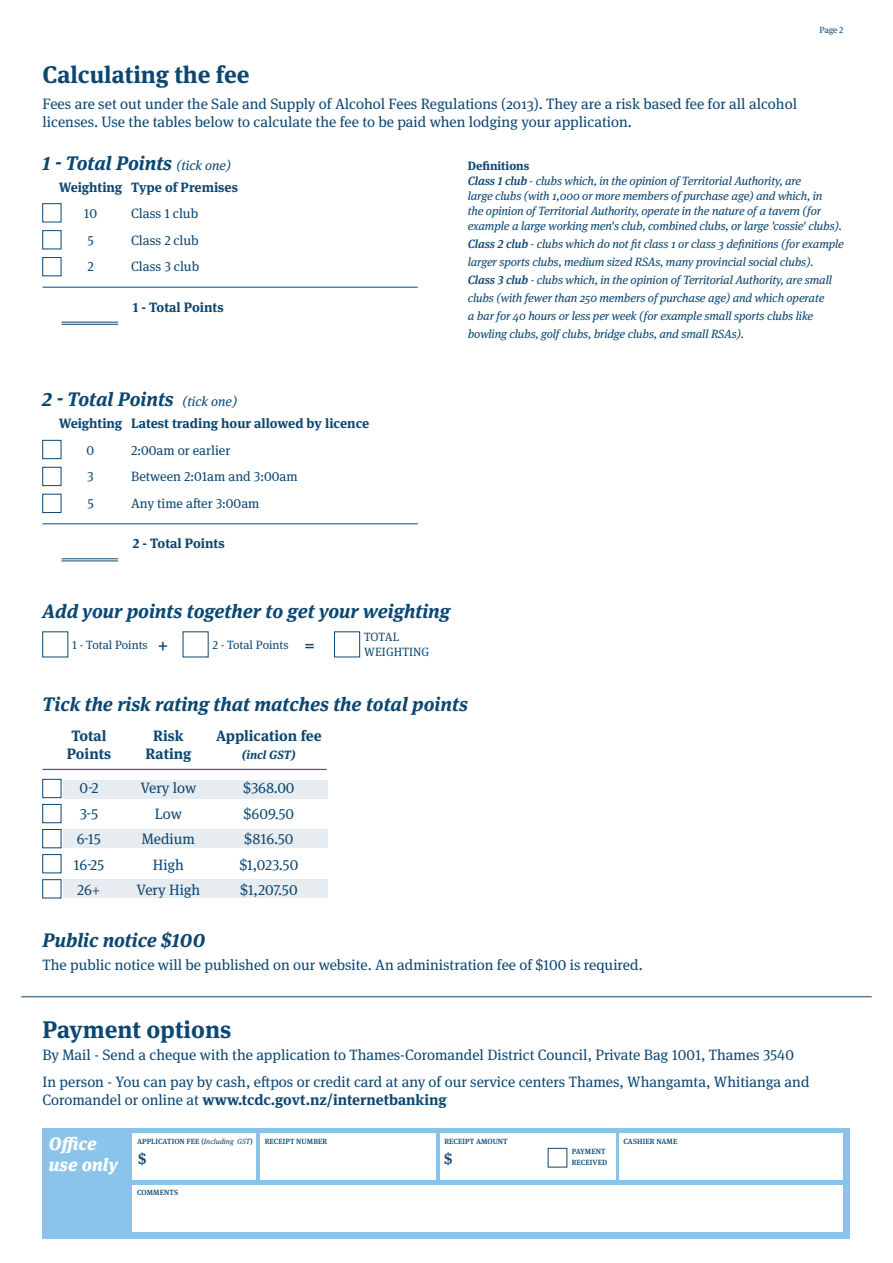
<style>
.page{position:relative;width:893px;height:1263px;background:#fff}
.page>*{position:absolute;margin:0;border:0;box-sizing:border-box;transform-origin:0 0}
.t1{font:700 24px "Meta Serif OT";color:#0c4772}
.t2{font:italic 700 19.5px "Meta Serif OT";color:#0c4772}
.t3{font:italic 900 18px/20.9px "Meta Serif OT";color:#fff}
.t4{font:900 18px "Meta Serif OT";color:#0c4772}
.t5{font:15px/18px "Meta Serif OT";color:#0c4772}
.t6{font:700 15px "Meta Serif OT";color:#0c4772}
.t7{font:500 15px "Meta Serif OT";color:#0c4772}
.t8{font:13.5px "Meta Serif OT";color:#0c4772}
.t9{font:700 13.5px "Meta Serif OT";color:#0c4772}
.t10{font:italic 12px/18px "Meta Serif OT";letter-spacing:-.01em;color:#0c4772}
.t11{font:12px/15px "Meta Serif OT";color:#0c4772}
.t12{font:italic 700 12px "Meta Serif OT";color:#0c4772}
.t13{font:9px "Meta Serif OT";color:#0c4772}
.t14{font:500 7.5px "Meta Serif OT";letter-spacing:.01em;color:#0c4772}
.s1{font-weight:400;font-size:13.5px}
.s2{font-weight:700;font-style:normal}
.s3{font-weight:500}
.s4{font-weight:400}
.s5{font-weight:400;font-style:italic}
</style>
<div class="page">
<hr style="left:43px;top:287px;width:375px;height:1px;background:#0c4772">
<hr style="left:43px;top:769px;width:284px;height:1px;background:#0c4772">
<hr style="left:62px;top:322px;width:56px;height:1px;background:#0c4772">
<hr style="left:62px;top:324px;width:56px;height:1px;background:#0c4772">
<div style="left:43px;top:779px;width:18px;height:19px;background:#fff;border:1px solid #0c4772"></div>
<div style="left:43px;top:257px;width:18px;height:19px;background:#fff;border:1px solid #0c4772"></div>
<hr style="left:43px;top:524px;width:375px;height:1px;background:#0c4772">
<hr style="left:62px;top:558px;width:56px;height:1px;background:#0c4772">
<hr style="left:62px;top:561px;width:56px;height:1px;background:#0c4772">
<div style="left:43px;top:440px;width:18px;height:19px;background:#fff;border:1px solid #0c4772"></div>
<div style="left:43px;top:467px;width:18px;height:19px;background:#fff;border:1px solid #0c4772"></div>
<div style="left:43px;top:494px;width:18px;height:19px;background:#fff;border:1px solid #0c4772"></div>
<div style="left:43px;top:804px;width:18px;height:19px;background:#fff;border:1px solid #0c4772"></div>
<div style="left:43px;top:829px;width:18px;height:19px;background:#fff;border:1px solid #0c4772"></div>
<div style="left:334px;top:632px;width:26px;height:25px;background:#fff;border:1px solid #0c4772"></div>
<div style="left:63px;top:780px;width:264px;height:19px;background:#e7ecf1"></div>
<div style="left:63px;top:829px;width:264px;height:19px;background:#e7ecf1"></div>
<div style="left:63px;top:879px;width:264px;height:19px;background:#e7ecf1"></div>
<hr style="left:21px;top:996px;width:851px;height:1px;background:#0c4772">
<div style="left:43px;top:1128px;width:807px;height:110px;background:#8bc4eb"></div>
<div style="left:260px;top:1134px;width:176px;height:46px;background:#fff"></div>
<div style="left:619px;top:1134px;width:224px;height:46px;background:#fff"></div>
<div style="left:133px;top:1134px;width:123px;height:46px;background:#fff"></div>
<div style="left:133px;top:1185px;width:710px;height:46px;background:#fff"></div>
<div style="left:440px;top:1134px;width:175px;height:46px;background:#fff"></div>
<div style="left:548px;top:1148px;width:19px;height:19px;background:#fff;border:1px solid #0c4772"></div>
<h1 class="t1" style="left:43px;top:59px;width:209px">Calculating the fee</h1>
<p class="t5" style="left:43px;top:95px;width:756px">Fees are set out under the Sale and Supply of Alcohol Fees Regulations (2013). They are a risk based fee for all alcohol licenses. Use the tables below to calculate the fee to be paid when lodging your application.</p>
<p class="t13" style="left:819px;top:24px;width:25px">Page 2</p>
<h2 class="t2" style="left:43px;top:151px;width:190px">1 - Total Points <span class="s1">(tick one)</span></h2>
<p class="t9" style="left:59px;top:179px;width:181px">Weighting Type of Premises</p>
<p class="t8" style="left:84px;top:206px;width:15px">10</p>
<p class="t8" style="left:131px;top:206px;width:69px">Class 1 club</p>
<p class="t8" style="left:87px;top:232px;width:8px">5</p>
<p class="t8" style="left:131px;top:232px;width:69px">Class 2 club</p>
<p class="t8" style="left:87px;top:259px;width:8px">2</p>
<p class="t8" style="left:131px;top:259px;width:70px">Class 3 club</p>
<p class="t9" style="left:133px;top:298px;width:93px">1 - Total Points</p>
<h2 class="t2" style="left:43px;top:387px;width:196px">2 - Total Points <span class="s1">(tick one)</span></h2>
<p class="t9" style="left:59px;top:415px;width:312px">Weighting Latest trading hour allowed by licence</p>
<p class="t8" style="left:87px;top:442px;width:9px">0</p>
<p class="t8" style="left:131px;top:442px;width:101px">2:00am or earlier</p>
<p class="t8" style="left:87px;top:469px;width:8px">3</p>
<p class="t8" style="left:131px;top:469px;width:168px">Between 2:01am and 3:00am</p>
<p class="t8" style="left:87px;top:495px;width:8px">5</p>
<p class="t8" style="left:131px;top:495px;width:130px">Any time after 3:00am</p>
<p class="t9" style="left:133px;top:535px;width:94px">2 - Total Points</p>
<p class="t10" style="left:468px;top:159px;width:376px;line-height:15px"><span class="s2">Definitions<br></span><span class="s3">Class 1 club</span> - clubs which, in the opinion of Territorial Authority, are<br>large clubs (with 1,000 or more members of purchase age) and which, in<br>the opinion of Territorial Authority, operate in the nature of a tavern (for example a large working men's club, combined clubs, or large 'cossie' clubs).</p>
<p class="t10" style="left:468px;top:235px;width:378px"><span class="s3">Class 2 club</span> - clubs which do not fit class 1 or class 3 definitions (for example larger sports clubs, medium sized RSAs, many provincial social clubs).<br><span class="s3">Class 3 club</span> - clubs which, in the opinion of Territorial Authority, are small clubs (with fewer than 250 members of purchase age) and which operate<br>a bar for 40 hours or less per week (for example small sports clubs like bowling clubs, golf clubs, bridge clubs, and small RSAs).</p>
<h2 class="t2" style="left:43px;top:599px;width:409px">Add your points together to get your weighting</h2>
<p class="t11" style="left:72px;top:638px;width:77px">1 - Total Points</p>
<p class="t11" style="left:213px;top:638px;width:77px">2 - Total Points</p>
<p class="t11" style="left:364px;top:630px;width:67px">TOTAL<br>WEIGHTING</p>
<h3 class="t4" style="left:158px;top:633px;width:12px">+</h3>
<h3 class="t4" style="left:305px;top:633px;width:12px">=</h3>
<h2 class="t2" style="left:43px;top:692px;width:427px">Tick the risk rating that matches the total points</h2>
<p class="t6" style="left:71px;top:727px;width:37px">Total</p>
<p class="t6" style="left:153px;top:727px;width:32px">Risk</p>
<p class="t6" style="left:216px;top:727px;width:107px">Application fee</p>
<p class="t6" style="left:67px;top:745px;width:46px">Points</p>
<p class="t6" style="left:146px;top:745px;width:47px">Rating</p>
<p class="t12" style="left:242px;top:748px;width:56px">(incl GST)</p>
<p class="t5" style="left:80px;top:779px;width:20px">0-2</p>
<p class="t5" style="left:140px;top:779px;width:57px">Very low</p>
<p class="t5" style="left:243px;top:779px;width:53px">$368.00</p>
<p class="t5" style="left:80px;top:805px;width:20px">3-5</p>
<p class="t5" style="left:155px;top:805px;width:29px">Low</p>
<p class="t5" style="left:244px;top:805px;width:52px">$609.50</p>
<p class="t5" style="left:77px;top:830px;width:26px">6-15</p>
<p class="t5" style="left:142px;top:830px;width:55px">Medium</p>
<p class="t5" style="left:244px;top:830px;width:51px">$816.50</p>
<p class="t5" style="left:73px;top:856px;width:32px">16-25</p>
<p class="t5" style="left:153px;top:856px;width:33px">High</p>
<p class="t5" style="left:239px;top:856px;width:60px">$1,023.50</p>
<p class="t5" style="left:77px;top:881px;width:25px">26+</p>
<p class="t5" style="left:137px;top:881px;width:65px">Very High</p>
<p class="t5" style="left:240px;top:881px;width:59px">$1,207.50</p>
<h2 class="t2" style="left:43px;top:928px;width:165px">Public notice $100</h2>
<p class="t5" style="left:43px;top:956px;width:602px">The public notice will be published on our website. An administration fee of $100 is required.</p>
<h1 class="t1" style="left:43px;top:1014px;width:190px">Payment options</h1>
<p class="t5" style="left:43px;top:1042px;width:768px;line-height:26.5px">By Mail - Send a cheque with the application to Thames-Coromandel District Council, Private Bag 1001, Thames 3540<br>In person - You can pay by cash, eftpos or credit card at any of our service centers Thames, Whangamta, Whitianga and</p>
<p class="t6" style="left:43px;top:1090px;width:406px"><span class="s4">Coromandel or online at</span> www.tcdc.govt.nz/internetbanking</p>
<h3 class="t3" style="left:49px;top:1134px;width:70px">Office use only</h3>
<p class="t14" style="left:137px;top:1137px;width:117px">APPLICATION FEE (<span class="s5">Including GST</span>)</p>
<p class="t14" style="left:265px;top:1137px;width:64px">RECEIPT NUMBER</p>
<p class="t14" style="left:623px;top:1137px;width:56px">CASHIER NAME</p>
<p class="t14" style="left:444px;top:1137px;width:65px">RECEIPT AMOUNT</p>
<p class="t14" style="left:572px;top:1147px;width:35px">PAYMENT</p>
<p class="t7" style="left:138px;top:1149px;width:10px">$</p>
<p class="t14" style="left:137px;top:1188px;width:43px">COMMENTS</p>
<p class="t7" style="left:444px;top:1149px;width:10px">$</p>
<p class="t14" style="left:572px;top:1158px;width:37px">RECEIVED</p>
</div>
